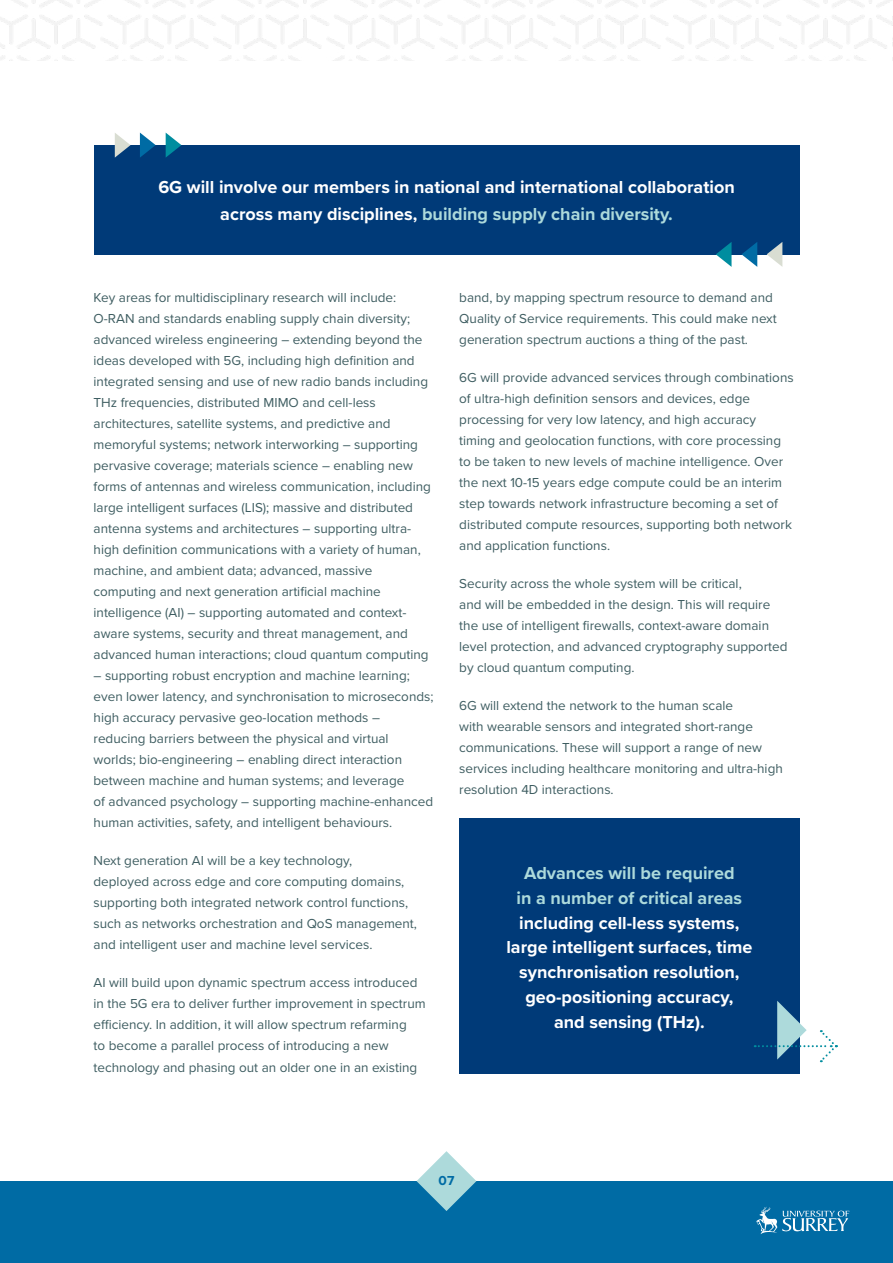
<style>
.page{position:relative;width:893px;height:1263px;background:#fff}
.page>*{position:absolute;margin:0;border:0;box-sizing:border-box;transform-origin:0 0}
.t1{font:700 18px/24.8px "Proxima Nova";color:#fff;text-align:center}
.t2{font:700 18px/24.8px "Proxima Nova";color:#addadb;text-align:center}
.t3{font:13.5px/21px "Proxima Nova";color:#3e5d61}
.t4{font:700 13.5px "Proxima Nova";color:#006ba4}
.s1{color:#addadb}
</style>
<div class="page">
<div style="left:0;top:1181px;width:893px;height:82px;background:#006ba4"></div>
<svg style="left:417px;top:1151px;width:59px;height:60px"></svg>
<svg style="left:756px;top:1207px;width:93px;height:27px"></svg>
<div style="left:94px;top:145px;width:705px;height:109px;background:#003a78"></div>
<div style="left:459px;top:819px;width:340px;height:255px;background:#003a78"></div>
<svg style="left:755px;top:1001px;width:82px;height:61px"></svg>
<svg style="left:140px;top:133px;width:16px;height:24px"></svg>
<svg style="left:115px;top:133px;width:16px;height:25px"></svg>
<svg style="left:166px;top:133px;width:15px;height:24px"></svg>
<svg style="left:741px;top:242px;width:16px;height:25px"></svg>
<svg style="left:767px;top:242px;width:15px;height:24px"></svg>
<svg style="left:716px;top:242px;width:15px;height:25px"></svg>
<h1 class="t1" style="left:158px;top:173px;width:578px;line-height:27px">6G will involve our members in national and international collaboration across many disciplines, <span class="s1">building supply chain diversity.</span></h1>
<p class="t3" style="left:94px;top:287px;width:339px">Key areas for multidisciplinary research will include:<br>O-RAN and standards enabling supply chain diversity; advanced wireless engineering – extending beyond the ideas developed with 5G, including high definition and integrated sensing and use of new radio bands including THz frequencies, distributed MIMO and cell-less architectures, satellite systems, and predictive and memoryful systems; network interworking – supporting pervasive coverage; materials science – enabling new forms of antennas and wireless communication, including large intelligent surfaces (LIS); massive and distributed antenna systems and architectures – supporting ultra&shy;high definition communications with a variety of human, machine, and ambient data; advanced, massive computing and next generation artificial machine intelligence (AI) – supporting automated and context&shy;aware systems, security and threat management, and advanced human interactions; cloud quantum computing</p>
<p class="t3" style="left:94px;top:665px;width:342px">– supporting robust encryption and machine learning; even lower latency, and synchronisation to microseconds; high accuracy pervasive geo-location methods – reducing barriers between the physical and virtual worlds; bio-engineering – enabling direct interaction between machine and human systems; and leverage<br>of advanced psychology – supporting machine-enhanced human activities, safety, and intelligent behaviours.</p>
<p class="t3" style="left:94px;top:850px;width:325px">Next generation AI will be a key technology,<br>deployed across edge and core computing domains, supporting both integrated network control functions, such as networks orchestration and QoS management, and intelligent user and machine level services.</p>
<p class="t3" style="left:94px;top:972px;width:334px">AI will build upon dynamic spectrum access introduced in the 5G era to deliver further improvement in spectrum efficiency. In addition, it will allow spectrum refarming<br>to become a parallel process of introducing a new technology and phasing out an older one in an existing</p>
<p class="t3" style="left:459px;top:287px;width:319px">band, by mapping spectrum resource to demand and<br>Quality of Service requirements. This could make next generation spectrum auctions a thing of the past.</p>
<p class="t3" style="left:459px;top:367px;width:336px">6G will provide advanced services through combinations of ultra-high definition sensors and devices, edge processing for very low latency, and high accuracy timing and geolocation functions, with core processing to be taken to new levels of machine intelligence. Over the next 10-15 years edge compute could be an interim step towards network infrastructure becoming a set of distributed compute resources, supporting both network and application functions.</p>
<p class="t3" style="left:459px;top:573px;width:330px">Security across the whole system will be critical,<br>and will be embedded in the design. This will require the use of intelligent firewalls, context-aware domain level protection, and advanced cryptography supported by cloud quantum computing.</p>
<p class="t3" style="left:459px;top:695px;width:325px">6G will extend the network to the human scale<br>with wearable sensors and integrated short-range communications. These will support a range of new services including healthcare monitoring and ultra-high resolution 4D interactions.</p>
<h1 class="t2" style="left:516px;top:860px;width:227px">Advances will be required in a number of critical areas</h1>
<h1 class="t1" style="left:506px;top:910px;width:247px">including cell-less systems, large intelligent surfaces, time synchronisation resolution, geo-positioning accuracy,<br>and sensing (THz).</h1>
<p class="t4" style="left:439px;top:1171px;width:17px">07</p>
</div>
